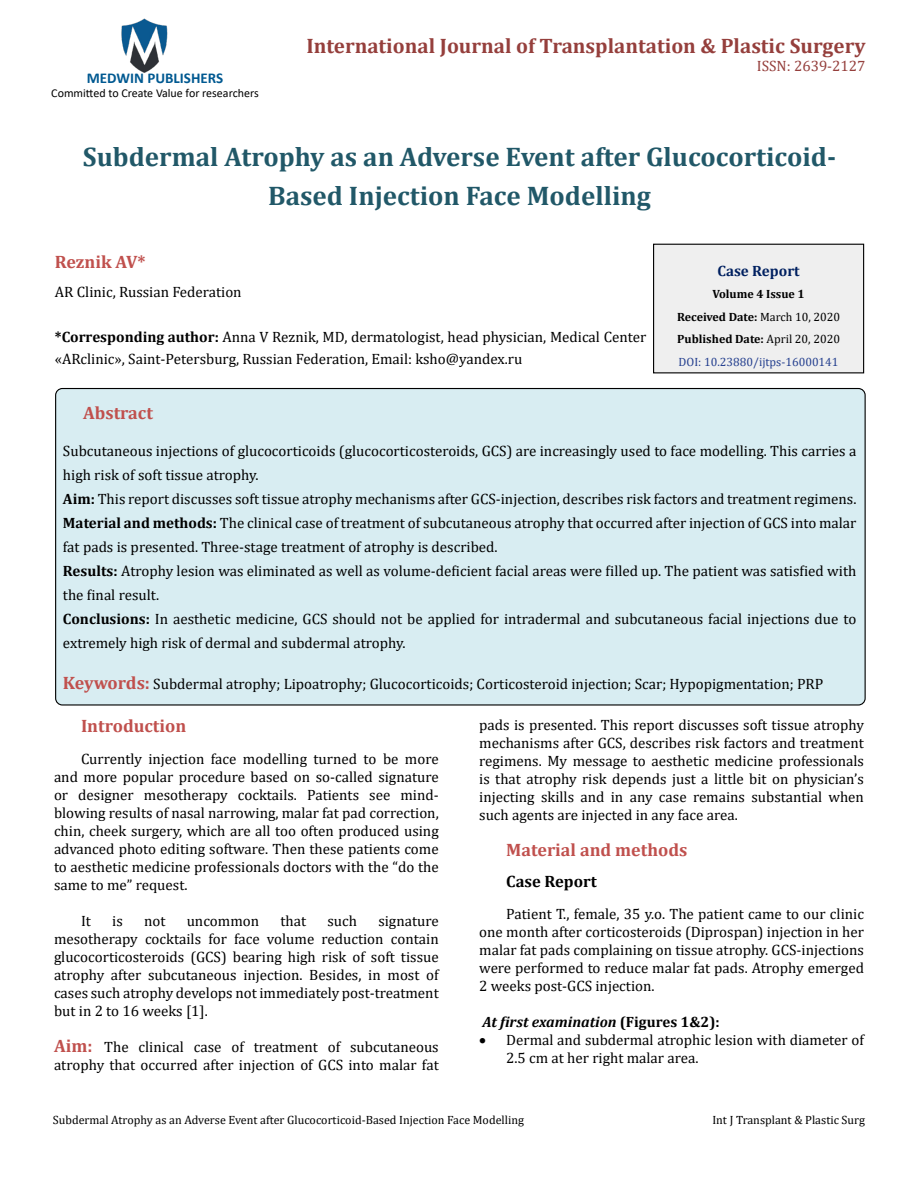
<style>
.page{position:relative;width:918px;height:1188px;background:#fff}
.page>*{position:absolute;margin:0;border:0;box-sizing:border-box;transform-origin:0 0}
.t1{font:700 27px/39px "Cambria";color:#215868;text-align:center}
.t2{font:700 21px "Cambria";color:#953f3c}
.t3{font:700 18px "Cambria";color:#c0504d}
.t4{font:700 16.5px "Cambria";color:#000}
.t5{font:15px/18px "Cambria";color:#000}
.t6{font:italic 700 15px "Cambria";color:#000}
.t7{font:700 15px "Calibri";color:#005991}
.t8{font:15px "Cambria";color:#953f3c}
.t9{font:700 15px "Cambria";color:#002060}
.t10{font:12px "Cambria";color:#000}
.t11{font:700 12px/22.5px "Cambria";color:#000;text-align:center}
.t12{font:12px "Calibri";color:#000}
.s1{font-weight:700}
.s2{font-weight:400}
.s3{font-weight:400;color:#25408f}
.s4{font-weight:700;font-size:18px;color:#c0504d}
.s5{font-style:normal}
</style>
<div class="page">
<img style="left:121px;top:18px;width:47px;height:55px">
<div style="left:654px;top:244px;width:210px;height:129px;background:#efefef"></div>
<div style="left:653px;top:244px;width:211px;height:129px;border:1px solid #000"></div>
<div style="left:56px;top:389px;width:809px;height:316px;background:#d8edf2;border-radius:7px"></div>
<p class="t7" style="left:87px;top:67px;width:138px">MEDWIN PUBLISHERS</p>
<p class="t12" style="left:51px;top:85px;width:209px">Committed to Create Value for researchers</p>
<h2 class="t2" style="left:307px;top:31px;width:561px">International Journal of Transplantation &amp; Plastic Surgery</h2>
<p class="t8" style="left:757px;top:57px;width:110px">ISSN: 2639-2127</p>
<h1 class="t1" style="left:83px;top:136px;width:755px">Subdermal Atrophy as an Adverse Event after Glucocorticoid-<br>Based Injection Face Modelling</h1>
<p class="t3" style="left:55px;top:249px;width:92px">Reznik AV*</p>
<p class="t5" style="left:55px;top:283px;width:188px">AR Clinic, Russian Federation</p>
<p class="t5" style="left:55px;top:325px;width:593px;line-height:22.5px"><span class="s1">*Corresponding author:</span> Anna V Reznik, MD, dermatologist, head physician, Medical Center «ARclinic», Saint-Petersburg, Russian Federation, Email: ksho@yandex.ru</p>
<p class="t9" style="left:717px;top:260px;width:84px">Case Report</p>
<p class="t11" style="left:677px;top:283px;width:165px">Volume 4 Issue 1<br>Received Date: <span class="s2">March 10, 2020<br></span>Published Date: <span class="s2">April 20, 2020<br></span><span class="s3">DOI: 10.23880/ijtps-16000141</span></p>
<p class="t3" style="left:83px;top:400px;width:71px">Abstract</p>
<p class="t5" style="left:63px;top:439px;width:795px;line-height:24px">Subcutaneous injections of glucocorticoids (glucocorticosteroids, GCS) are increasingly used to face modelling. This carries a high risk of soft tissue atrophy.<br><span class="s1">Aim:</span> This report discusses soft tissue atrophy mechanisms after GCS-injection, describes risk factors and treatment regimens.<br><span class="s1">Material and methods:</span> The clinical case of treatment of subcutaneous atrophy that occurred after injection of GCS into malar fat pads is presented. Three-stage treatment of atrophy is described.<br><span class="s1">Results:</span> Аtrophy lesion was eliminated as well as volume-deficient facial areas were filled up. The patient was satisfied with the final result.<br><span class="s1">Conclusions:</span> In aesthetic medicine, GCS should not be applied for intradermal and subcutaneous facial injections due to extremely high risk of dermal and subdermal atrophy.</p>
<p class="t5" style="left:63px;top:675px;width:762px"><span class="s4">Keywords:</span> Subdermal atrophy; Lipoatrophy; Glucocorticoids; Corticosteroid injection; Scar; Hypopigmentation; PRP</p>
<p class="t3" style="left:81px;top:713px;width:107px">Introduction</p>
<p class="t5" style="left:54px;top:750px;width:386px;text-align:justify;text-indent:27px">Currently injection face modelling turned to be more and more popular procedure based on so-called signature or designer mesotherapy cocktails. Patients see mind&shy;blowing results of nasal narrowing, malar fat pad correction, chin, cheek surgery, which are all too often produced using advanced photo editing software. Then these patients come to aesthetic medicine professionals doctors with the “do the same to me” request.</p>
<p class="t5" style="left:81px;top:912px;width:11px">It</p>
<p class="t5" style="left:112px;top:912px;width:12px">is</p>
<p class="t5" style="left:144px;top:912px;width:23px">not</p>
<p class="t5" style="left:187px;top:912px;width:74px">uncommon</p>
<p class="t5" style="left:280px;top:912px;width:27px">that</p>
<p class="t5" style="left:327px;top:912px;width:31px">such</p>
<p class="t5" style="left:479px;top:716px;width:386px;text-align:justify">pads is presented. This report discusses soft tissue atrophy mechanisms after GCS, describes risk factors and treatment regimens. My message to aesthetic medicine professionals is that atrophy risk depends just a little bit on physician’s injecting skills and in any case remains substantial when such agents are injected in any face area.</p>
<p class="t3" style="left:506px;top:837px;width:183px">Material and methods</p>
<p class="t4" style="left:506px;top:870px;width:92px">Case Report</p>
<p class="t5" style="left:479px;top:905px;width:386px;text-align:justify;text-indent:27px">Patient T., female, 35 y.o. The patient came to our clinic one month after corticosteroids (Diprospan) injection in her malar fat pads complaining on tissue atrophy. GCS-injections were performed to reduce malar fat pads. Atrophy emerged 2 weeks post-GCS injection.</p>
<p class="t6" style="left:483px;top:1011px;width:239px">At first examination <span class="s5">(Figures 1&amp;2):</span></p>
<p class="t5" style="left:506px;top:1031px;width:359px;text-indent:-27px">• Dermal and subdermal atrophic lesion with diameter of<br>2.5 cm at her right malar area.</p>
<p class="t5" style="left:54px;top:912px;width:386px;text-align:justify;text-indent:324px">signature mesotherapy cocktails for face volume reduction contain glucocorticosteroids (GCS) bearing high risk of soft tissue atrophy after subcutaneous injection. Besides, in most of cases such atrophy develops not immediately post-treatment but in 2 to 16 weeks [1].</p>
<p class="t5" style="left:54px;top:1038px;width:386px"><span class="s4">Aim:</span> The clinical case of treatment of subcutaneous atrophy that occurred after injection of GCS into malar fat</p>
<p class="t10" style="left:53px;top:1113px;width:473px">Subdermal Atrophy as an Adverse Event after Glucocorticoid-Based Injection Face Modelling</p>
<p class="t10" style="left:712px;top:1113px;width:154px">Int J Transplant &amp; Plastic Surg</p>
</div>
